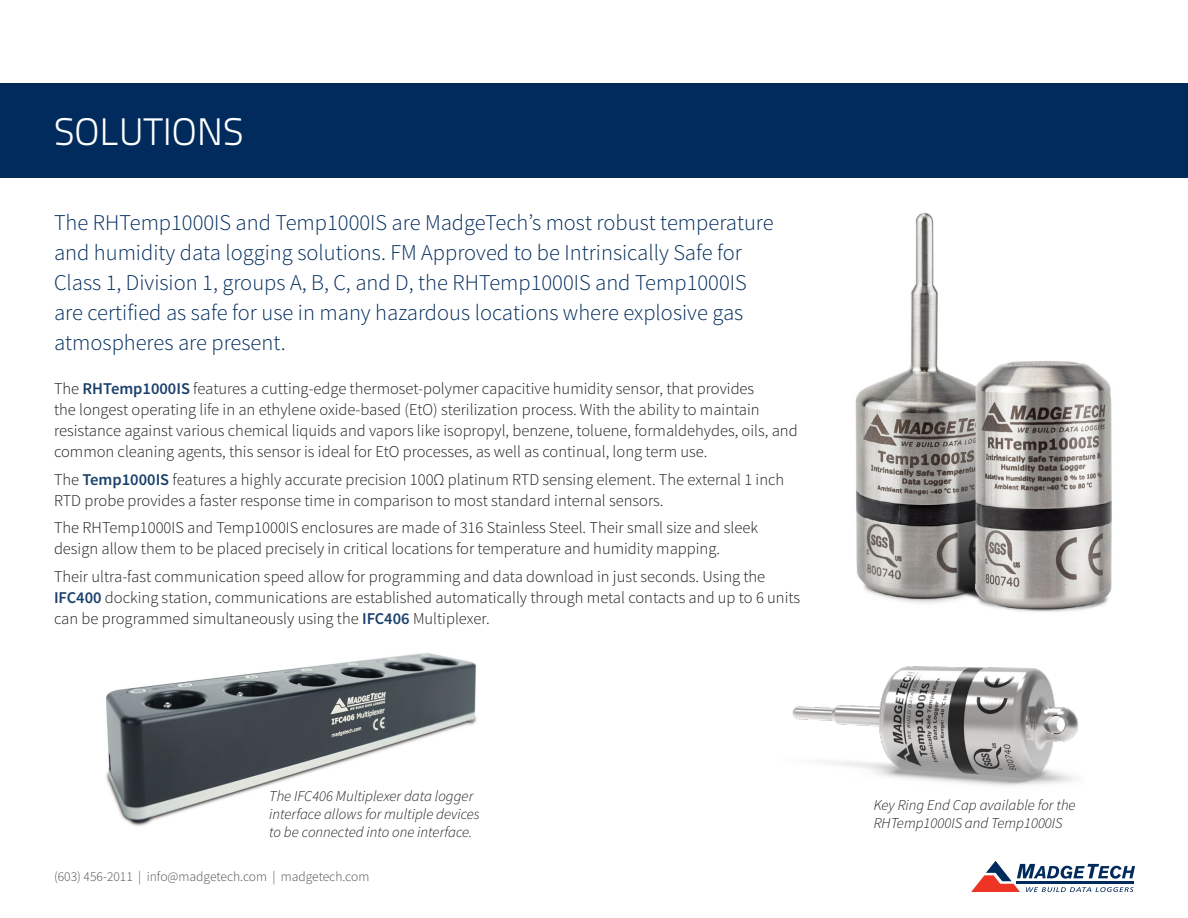
<style>
.page{position:relative;width:1188px;height:918px;background:#fff}
.page>*{position:absolute;margin:0;border:0;box-sizing:border-box;transform-origin:0 0}
.t1{font:300 38.25px "Titillium Text 22 L";color:#fff}
.t2{font:300 22.5px/30px "Source Sans Pro";color:#002b5c}
.t3{font:300 16.5px/21px "Source Sans Pro";color:#1a1a1a}
.t4{font:italic 300 15px/18px "Source Sans Pro";color:#1a1a1a}
.t5{font:300 13.5px "Source Sans Pro";color:#4d4d4d}
.s1{font-weight:600;color:#1a406c}
</style>
<div class="page">
<svg style="left:971px;top:861px;width:164px;height:31px"></svg>
<hr style="left:1017px;top:881px;width:117px;height:3px;background:#002b5c">
<div style="left:0;top:84px;width:1188px;height:94px;background:#002b5c"></div>
<img style="left:858px;top:217px;width:254px;height:395px">
<img style="left:106px;top:653px;width:371px;height:173px">
<img style="left:792px;top:666px;width:287px;height:120px">
<h1 class="t1" style="left:54px;top:104px;width:191px">SOLUTIONS</h1>
<p class="t2" style="left:54px;top:208px;width:721px">The RHTemp1000IS and Temp1000IS are MadgeTech’s most robust temperature and humidity data logging solutions. FM Approved to be Intrinsically Safe for Class 1, Division 1, groups A, B, C, and D, the RHTemp1000IS and Temp1000IS are certified as safe for use in many hazardous locations where explosive gas atmospheres are present.</p>
<p class="t3" style="left:54px;top:378px;width:745px">The <span class="s1">RHTemp1000IS</span> features a cutting-edge thermoset-polymer capacitive humidity sensor, that provides<br>the longest operating life in an ethylene oxide-based (EtO) sterilization process. With the ability to maintain resistance against various chemical liquids and vapors like isopropyl, benzene, toluene, formaldehydes, oils, and common cleaning agents, this sensor is ideal for EtO processes, as well as continual, long term use.</p>
<p class="t3" style="left:54px;top:469px;width:732px">The <span class="s1">Temp1000IS</span> features a highly accurate precision 100Ω platinum RTD sensing element. The external 1 inch<br>RTD probe provides a faster response time in comparison to most standard internal sensors.</p>
<p class="t3" style="left:54px;top:517px;width:706px">The RHTemp1000IS and Temp1000IS enclosures are made of 316 Stainless Steel. Their small size and sleek design allow them to be placed precisely in critical locations for temperature and humidity mapping.</p>
<p class="t3" style="left:54px;top:566px;width:748px">Their ultra-fast communication speed allow for programming and data download in just seconds. Using the<br><span class="s1">IFC400</span> docking station, communications are established automatically through metal contacts and up to 6 units can be programmed simultaneously using the <span class="s1">IFC406</span> Multiplexer.</p>
<p class="t4" style="left:269px;top:787px;width:212px">The IFC406 Multiplexer data logger interface allows for multiple devices to be connected into one interface.</p>
<p class="t5" style="left:54px;top:869px;width:317px">(603) 456-2011 | info@madgetech.com | madgetech.com</p>
<p class="t4" style="left:874px;top:796px;width:204px">Key Ring End Cap available for the<br>RHTemp1000IS and Temp1000IS</p>
</div>
